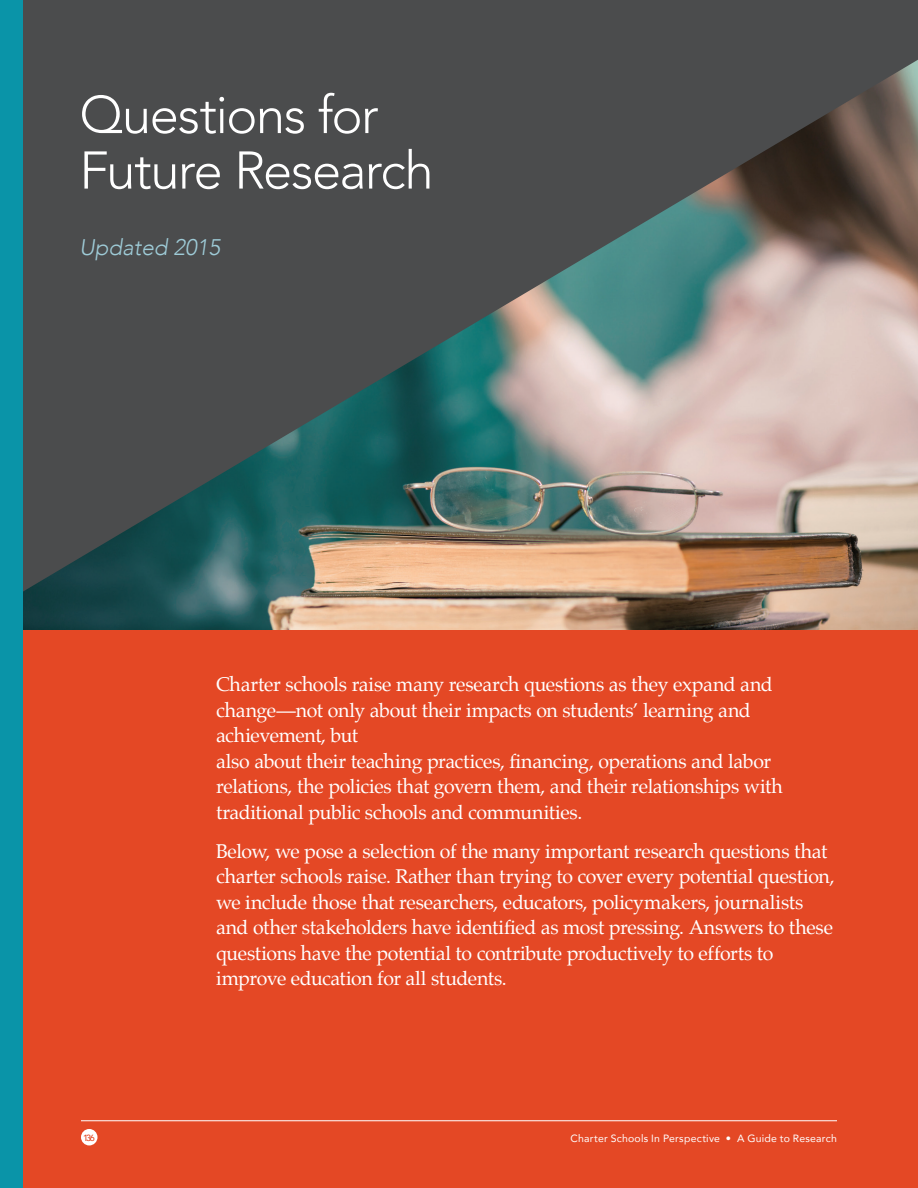
<style>
.page{position:relative;width:918px;height:1188px;background:#fff}
.page>*{position:absolute;margin:0;border:0;box-sizing:border-box;transform-origin:0 0}
.Summary-Title{font:300 52.5px/55.5px "Avenir";letter-spacing:-.03em;color:#fff}
.Summary-Title-2{font:italic 300 22.5px "Avenir";color:#9ecbd7}
.Summary-Intro_Text{font:19.5px/25.5px "Palatino";letter-spacing:-.015em;color:#fff}
.Footer-left{font:10.5px "Avenir";letter-spacing:.025em;color:#fff}
.Page{font:500 9px "Avenir";color:#e44825}
</style>
<div class="page">
<div style="left:0;top:594px;width:918px;height:594px;background:#e44825"></div>
<div style="left:81px;top:1129px;width:17px;height:16px;background:#fff;border-radius:50%"></div>
<hr style="left:81px;top:1120px;width:756px;height:1px;background:#fff">
<img style="left:22px;top:605px;width:896px;height:25px">
<img style="left:22px;top:0;width:896px;height:605px">
<div style="left:0;top:0;width:22px;height:1188px;background:#0a94a8"></div>
<p class="Summary-Title" style="left:79px;top:87px;width:356px">Questions for<br>Future Research</p>
<p class="Summary-Title-2" style="left:79px;top:234px;width:142px">Updated 2015</p>
<p class="Summary-Intro_Text" style="left:216px;top:672px;width:568px">Charter schools raise many research questions as they expand and change—not only about their impacts on students’ learning and achievement, but<br>also about their teaching practices, financing, operations and labor relations, the policies that govern them, and their relationships with traditional public schools and communities.</p>
<p class="Summary-Intro_Text" style="left:216px;top:838px;width:620px">Below, we pose a selection of the many important research questions that charter schools raise. Rather than trying to cover every potential question, we include those that researchers, educators, policymakers, journalists and other stakeholders have identified as most pressing. Answers to these questions have the potential to contribute productively to efforts to improve education for all students.</p>
<p class="Page" style="left:83px;top:1131px;width:13px">136</p>
<p class="Footer-left" style="left:571px;top:1129px;width:268px">Charter Schools In Perspective • A Guide to Research</p>
</div>
